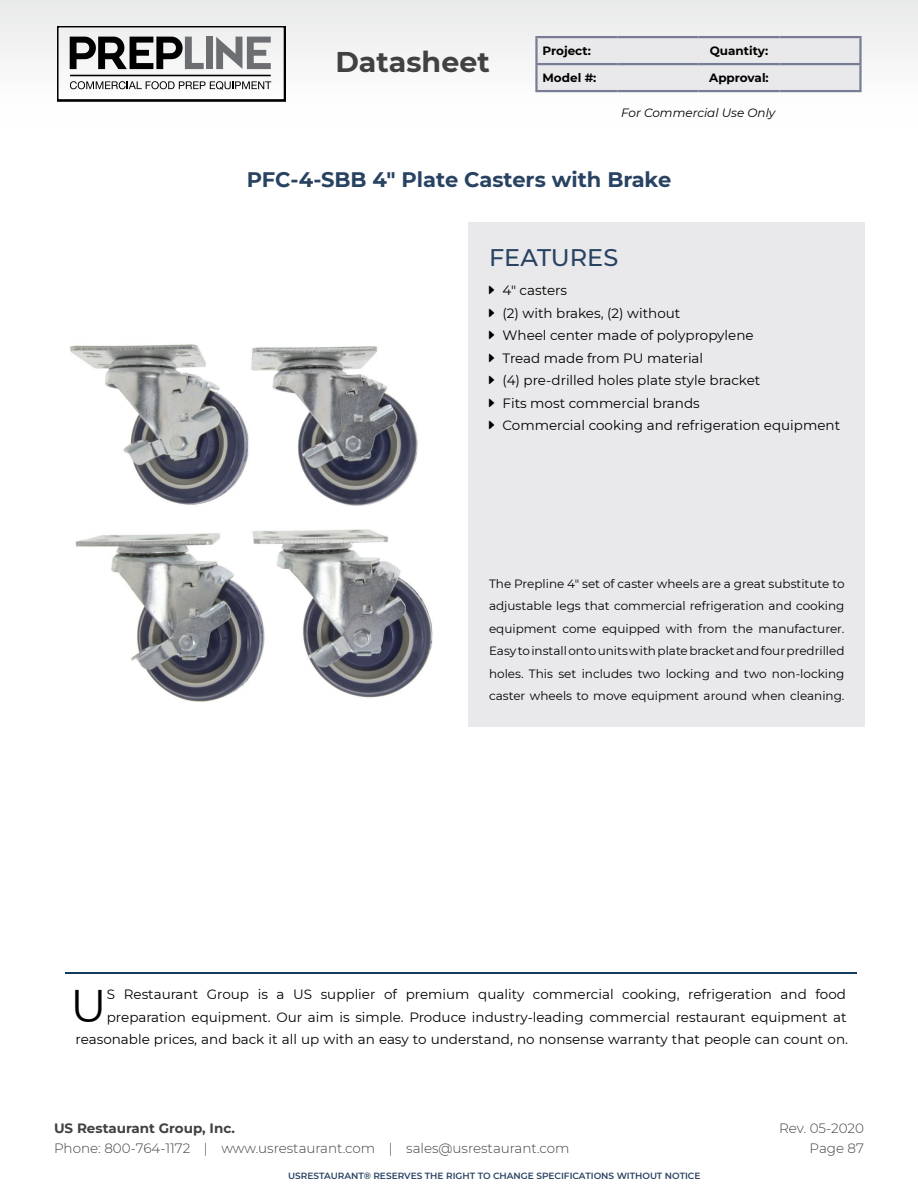
<style>
.page{position:relative;width:918px;height:1188px;background:#fff}
.page>*{position:absolute;margin:0;border:0;box-sizing:border-box;transform-origin:0 0}
.t1{font:45.6px "Montserrat";color:#000}
.t2{font:700 28.5px "Montserrat";color:#414042}
.t3{font:500 24px "Montserrat";color:#284262}
.t4{font:700 21px "Montserrat";color:#284262}
.t5{font:13.5px/22.5px "Montserrat";color:#000;text-align:right}
.t6{font:300 13.5px/19.5px "Montserrat";color:#414042;text-align:right}
.t7{font:700 13.5px "Montserrat";color:#414042}
.t8{font:12px/22.5px "Montserrat";color:#000;text-align:justify}
.t9{font:700 12px "Montserrat";color:#000}
.t10{font:italic 12px "Montserrat";color:#000}
.t11{font:600 9px "Montserrat";color:#284262}
</style>
<div class="page">
<hr style="left:65px;top:972px;width:792px;height:2px;background:#133a5b">
<img style="left:70px;top:344px;width:363px;height:358px">
<div style="left:469px;top:222px;width:396px;height:505px;background:#e9e9ec"></div>
<div style="left:0;top:0;width:918px;height:127px;background:#f5f5f6"></div>
<div style="left:538px;top:38px;width:321px;height:52px;background:#e9e9ec"></div>
<hr style="left:535px;top:36px;width:82px;height:2px;background:#777d95">
<hr style="left:535px;top:38px;width:3px;height:25px;background:#777d95">
<hr style="left:617px;top:36px;width:81px;height:2px;background:#777d95">
<hr style="left:698px;top:36px;width:81px;height:2px;background:#777d95">
<hr style="left:779px;top:36px;width:83px;height:2px;background:#777d95">
<hr style="left:859px;top:38px;width:3px;height:25px;background:#777d95">
<hr style="left:535px;top:63px;width:82px;height:2px;background:#777d95">
<hr style="left:535px;top:65px;width:3px;height:25px;background:#777d95">
<hr style="left:617px;top:63px;width:81px;height:2px;background:#777d95">
<hr style="left:698px;top:63px;width:81px;height:2px;background:#777d95">
<hr style="left:779px;top:63px;width:83px;height:2px;background:#777d95">
<hr style="left:859px;top:65px;width:3px;height:25px;background:#777d95">
<hr style="left:535px;top:90px;width:82px;height:2px;background:#777d95">
<hr style="left:617px;top:90px;width:81px;height:2px;background:#777d95">
<hr style="left:698px;top:90px;width:81px;height:2px;background:#777d95">
<hr style="left:779px;top:90px;width:83px;height:2px;background:#777d95">
<svg style="left:57px;top:26px;width:228px;height:76px"></svg>
<h2 class="t2" style="left:335px;top:42px;width:156px">Datasheet</h2>
<p class="t9" style="left:542px;top:42px;width:50px">Project:</p>
<p class="t9" style="left:710px;top:42px;width:60px">Quantity:</p>
<p class="t9" style="left:542px;top:69px;width:55px">Model #:</p>
<p class="t9" style="left:709px;top:69px;width:61px">Approval:</p>
<p class="t10" style="left:621px;top:104px;width:156px">For Commercial Use Only</p>
<h3 class="t4" style="left:247px;top:164px;width:426px">PFC-4-SBB 4" Plate Casters with Brake</h3>
<h3 class="t3" style="left:489px;top:241px;width:131px">FEATURES</h3>
<p class="t5" style="left:503px;top:279px;width:339px;text-align:left">4" casters<br>(2) with brakes, (2) without<br>Wheel center made of polypropylene<br>Tread made from PU material<br>(4) pre-drilled holes plate style bracket<br>Fits most commercial brands<br>Commercial cooking and refrigeration equipment</p>
<p class="t8" style="left:489px;top:572px;width:357px">The Prepline 4″ set of caster wheels are a great substitute to adjustable legs that commercial refrigeration and cooking equipment come equipped with from the manufacturer.<br>Easy to install onto units with plate bracket and four predrilled holes. This set includes two locking and two non-locking caster wheels to move equipment around when cleaning.</p>
<p class="t5" style="left:76px;top:983px;width:774px">S Restaurant Group is a US supplier of premium quality commercial cooking, refrigeration and food preparation equipment. Our aim is simple. Produce industry-leading commercial restaurant equipment at reasonable prices, and back it all up with an easy to understand, no nonsense warranty that people can count on.</p>
<h1 class="t1" style="left:70px;top:974px;width:38px">U</h1>
<p class="t7" style="left:54px;top:1119px;width:183px">US Restaurant Group, Inc.</p>
<p class="t6" style="left:54px;top:1138px;width:517px">Phone: 800-764-1172 | www.usrestaurant.com | sales@usrestaurant.com</p>
<p class="t11" style="left:288px;top:1170px;width:414px">USRESTAURANT® RESERVES THE RIGHT TO CHANGE SPECIFICATIONS WITHOUT NOTICE</p>
<p class="t6" style="left:779px;top:1118px;width:86px">Rev. 05-2020<br>Page 87</p>
</div>
